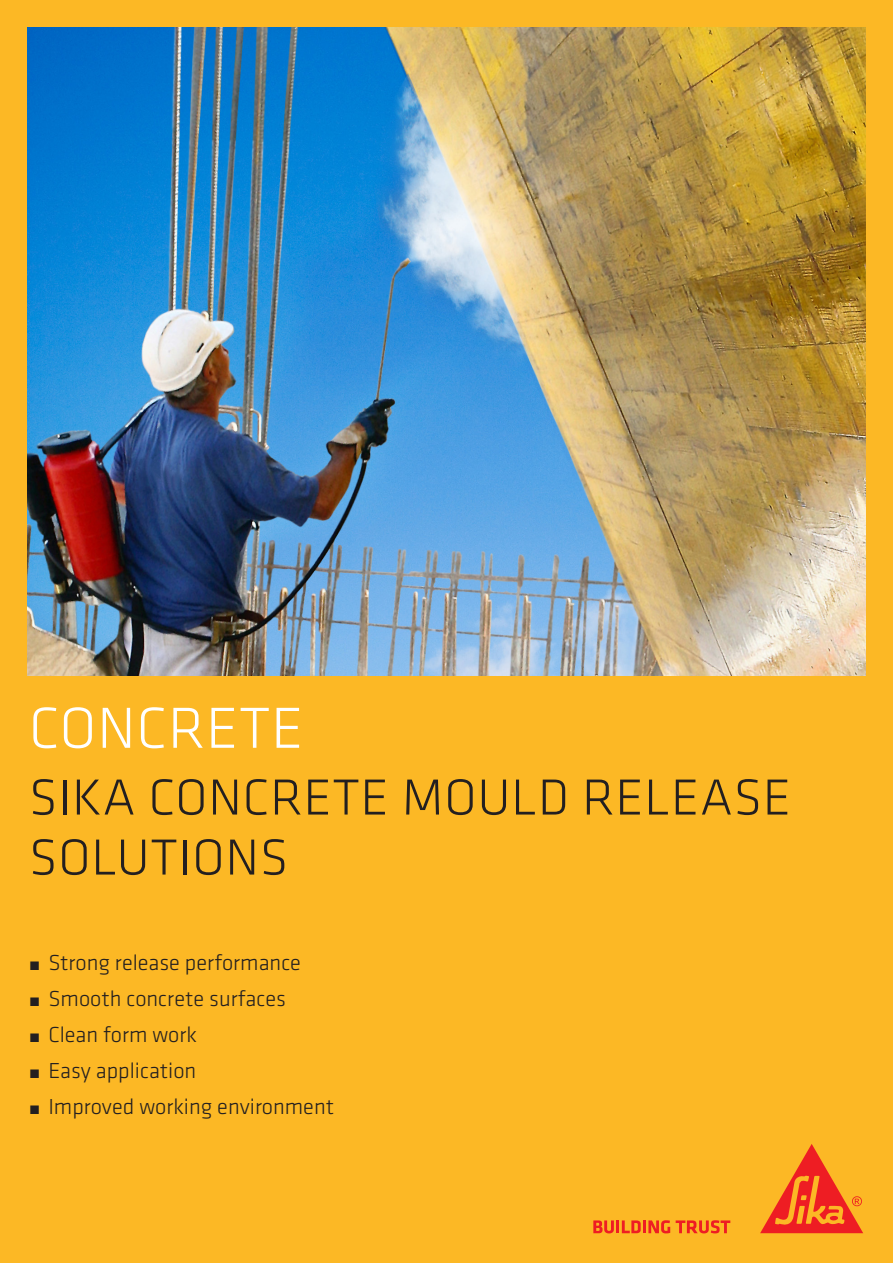
<style>
.page{position:relative;width:893px;height:1263px;background:#fcb825}
.page>*{position:absolute;margin:0;border:0;box-sizing:border-box;transform-origin:0 0}
.t1{font:300 60px "Klavika";letter-spacing:.015em;color:#fff}
.t2{font:300 52.5px "Klavika";letter-spacing:.015em;color:#231f20}
.t3{font:300 22.5px "Klavika";color:#231f20}
.s1{font-size:17.4px}
</style>
<div class="page">
<img style="left:27px;top:27px;width:839px;height:648px">
<svg style="left:593px;top:1220px;width:77px;height:13px"></svg>
<svg style="left:676px;top:1220px;width:54px;height:13px"></svg>
<svg style="left:760px;top:1144px;width:103px;height:89px"></svg>
<p class="t1" style="left:29px;top:692px;width:276px">CONCRETE</p>
<p class="t2" style="left:29px;top:765px;width:763px">SIKA CONCRETE MOULD RELEASE</p>
<p class="t2" style="left:29px;top:825px;width:261px">SOLUTIONS</p>
<p class="t3" style="left:29px;top:949px;width:274px"><span class="s1">•</span> Strong release performance</p>
<p class="t3" style="left:29px;top:985px;width:258px"><span class="s1">•</span> Smooth concrete surfaces</p>
<p class="t3" style="left:29px;top:1021px;width:170px"><span class="s1">•</span> Clean form work</p>
<p class="t3" style="left:29px;top:1057px;width:169px"><span class="s1">•</span> Easy application</p>
<p class="t3" style="left:29px;top:1093px;width:307px"><span class="s1">•</span> Improved working environment</p>
</div>
